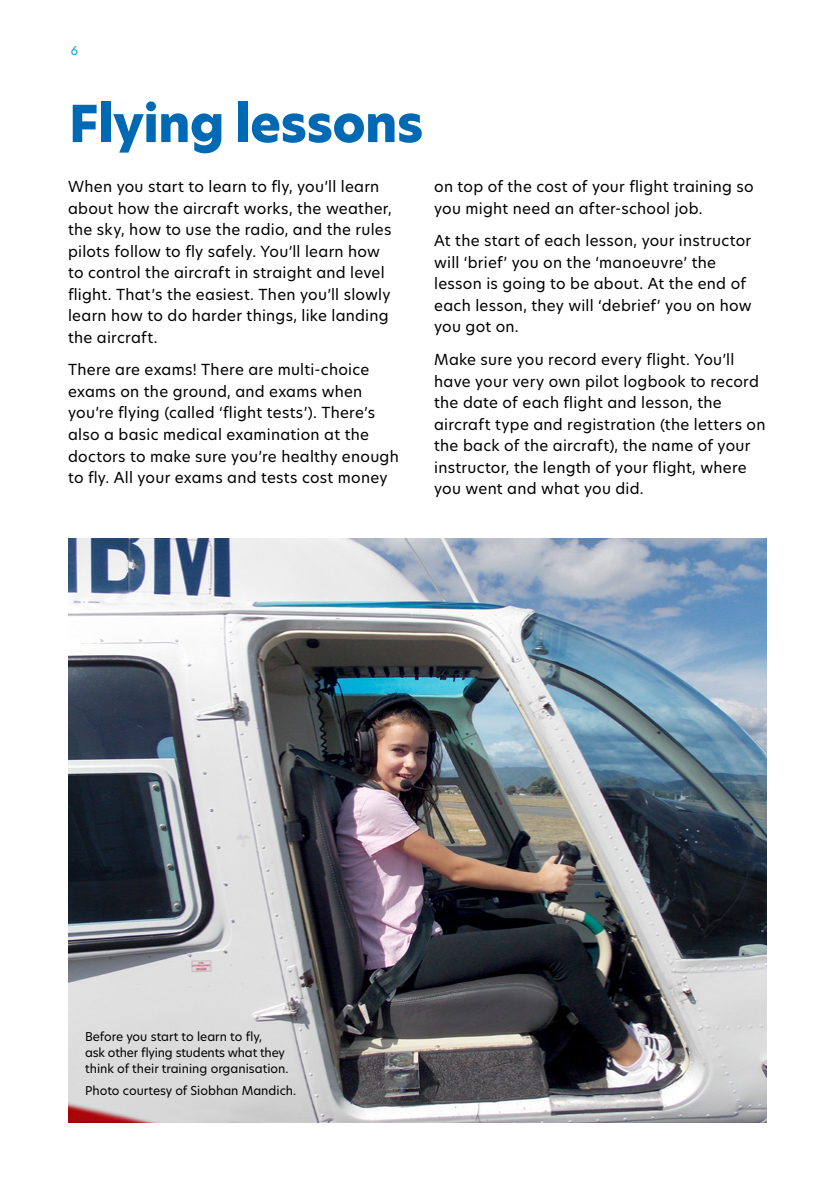
<style>
.page{position:relative;width:840px;height:1191px;background:#fff}
.page>*{position:absolute;margin:0;border:0;box-sizing:border-box;transform-origin:0 0}
.H1_-_Blue{font:800 50px "New Hero";letter-spacing:-.01em;color:#0069b4}
.Body{font:15px/21.6px "New Hero";letter-spacing:.015em;color:#000}
.Captions{font:12px/16px "New Hero";color:#000}
.t1{font:12px "New Hero";color:#00a3e2}
</style>
<div class="page">
<img style="left:68px;top:539px;width:697px;height:584px">
<p class="t1" style="left:71px;top:42px;width:9px">6</p>
<p class="H1_-_Blue" style="left:69px;top:90px;width:355px">Flying lessons</p>
<p class="Body" style="left:68px;top:175px;width:325px">When you start to learn to fly, you’ll learn about how the aircraft works, the weather, the sky, how to use the radio, and the rules pilots follow to fly safely. You’ll learn how to control the aircraft in straight and level flight. That’s the easiest. Then you’ll slowly learn how to do harder things, like landing the aircraft.</p>
<p class="Body" style="left:68px;top:359px;width:332px">There are exams! There are multi-choice exams on the ground, and exams when you’re flying (called ‘flight tests’). There’s also a basic medical examination at the doctors to make sure you’re healthy enough to fly. All your exams and tests cost money</p>
<p class="Body" style="left:434px;top:175px;width:321px">on top of the cost of your flight training so you might need an after-school job.</p>
<p class="Body" style="left:434px;top:230px;width:319px">At the start of each lesson, your instructor will ‘brief’ you on the ‘manoeuvre’ the lesson is going to be about. At the end of each lesson, they will ‘debrief’ you on how you got on.</p>
<p class="Body" style="left:434px;top:349px;width:332px">Make sure you record every flight. You’ll have your very own pilot logbook to record the date of each flight and lesson, the aircraft type and registration (the letters on the back of the aircraft), the name of your instructor, the length of your flight, where you went and what you did.</p>
<p class="Captions" style="left:85px;top:1028px;width:205px">Before you start to learn to fly,<br>ask other flying students what they think of their training organisation.</p>
<p class="Captions" style="left:85px;top:1082px;width:212px">Photo courtesy of Siobhan Mandich.</p>
</div>
